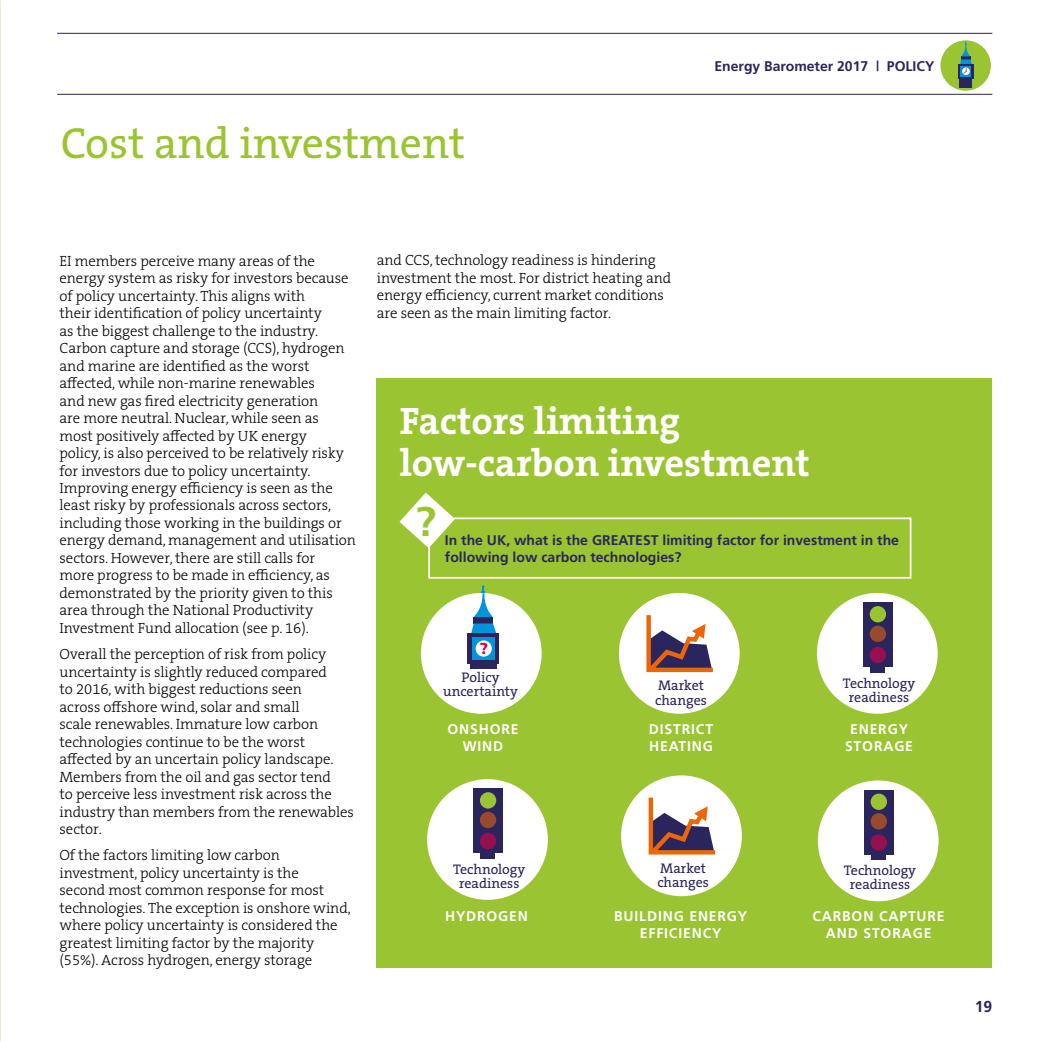
<style>
.page{position:relative;width:1042px;height:1042px;background:#fff}
.page>*{position:absolute;margin:0;border:0;box-sizing:border-box;transform-origin:0 0}
.t1{font:43.75px "The Serif B W5 Plain";color:#9ac431}
.t2{font:700 41.48px "Frutiger";color:#9ac431}
.t3{font:700 38.5px/42px "The Serif B W7";color:#fff}
.t4{font:700 15.75px "Frutiger";color:#2b255d}
.t5{font:300 14.88px/17.5px "The Serif B W3";letter-spacing:-.005em;color:#000}
.t6{font:700 14px/17px "Frutiger";color:#2b255d}
.t7{font:14px/14px "The Serif B W5 Plain";color:#2b255d;text-align:center}
.t8{font:700 14px/17px "Frutiger";letter-spacing:.06em;color:#fff;text-align:center}
</style>
<div class="page">
<div style="left:940px;top:40px;width:51px;height:51px;background:#9ac431;border-radius:50%"></div>
<div style="left:958px;top:64px;width:15px;height:14px;background:#2b255d"></div>
<div style="left:959px;top:78px;width:13px;height:10px;background:#2b255d"></div>
<svg style="left:960px;top:66px;width:11px;height:11px"></svg>
<svg style="left:960px;top:41px;width:12px;height:33px"></svg>
<hr style="left:57px;top:33px;width:935px;height:1px;background:#2b255d">
<hr style="left:57px;top:94px;width:935px;height:1px;background:#2b255d">
<div style="left:376px;top:378px;width:615px;height:589px;background:#9ac431"></div>
<div style="left:428px;top:517px;width:483px;height:62px;border:2px solid #fff"></div>
<svg style="left:399px;top:492px;width:56px;height:56px"></svg>
<div style="left:619px;top:593px;width:121px;height:121px;background:#fff;border-radius:50%"></div>
<svg style="left:646px;top:615px;width:67px;height:58px"></svg>
<div style="left:621px;top:775px;width:121px;height:121px;background:#fff;border-radius:50%"></div>
<svg style="left:648px;top:797px;width:68px;height:58px"></svg>
<div style="left:421px;top:593px;width:121px;height:121px;background:#fff;border-radius:50%"></div>
<div style="left:817px;top:593px;width:120px;height:121px;background:#fff;border-radius:50%"></div>
<div style="left:863px;top:602px;width:29px;height:65px;background:#2b255d"></div>
<div style="left:870px;top:667px;width:15px;height:6px;background:#2b255d"></div>
<div style="left:870px;top:606px;width:16px;height:16px;background:#9ac431;border-radius:50%"></div>
<div style="left:870px;top:626px;width:16px;height:16px;background:#9a4a2c;border-radius:50%"></div>
<div style="left:870px;top:647px;width:16px;height:16px;background:#960f4f;border-radius:50%"></div>
<div style="left:818px;top:780px;width:120px;height:121px;background:#fff;border-radius:50%"></div>
<div style="left:864px;top:790px;width:29px;height:64px;background:#2b255d"></div>
<div style="left:871px;top:854px;width:15px;height:6px;background:#2b255d"></div>
<div style="left:870px;top:793px;width:17px;height:17px;background:#9ac431;border-radius:50%"></div>
<svg style="left:870px;top:813px;width:17px;height:16px"></svg>
<svg style="left:870px;top:834px;width:17px;height:16px"></svg>
<div style="left:427px;top:779px;width:121px;height:121px;background:#fff;border-radius:50%"></div>
<div style="left:473px;top:788px;width:29px;height:65px;background:#2b255d"></div>
<div style="left:480px;top:853px;width:15px;height:6px;background:#2b255d"></div>
<div style="left:480px;top:792px;width:16px;height:16px;background:#9ac431;border-radius:50%"></div>
<svg style="left:480px;top:812px;width:16px;height:16px"></svg>
<div style="left:480px;top:833px;width:16px;height:16px;background:#960f4f;border-radius:50%"></div>
<div style="left:474px;top:617px;width:19px;height:6px;background:#2b255d"></div>
<svg style="left:471px;top:623px;width:25px;height:10px"></svg>
<svg style="left:474px;top:585px;width:19px;height:32px"></svg>
<div style="left:467px;top:633px;width:32px;height:31px;background:#2b255d"></div>
<hr style="left:470px;top:664px;width:27px;height:4px;background:#2b255d">
<div style="left:472px;top:638px;width:22px;height:22px;background:#0095db"></div>
<svg style="left:475px;top:640px;width:17px;height:16px"></svg>
<svg style="left:480px;top:643px;width:7px;height:11px"></svg>
<h1 class="t1" style="left:61px;top:115px;width:406px">Cost and investment</h1>
<p class="t6" style="left:714px;top:58px;width:221px">Energy Barometer 2017 | POLICY</p>
<p class="t5" style="left:60px;top:252px;width:298px">EI members perceive many areas of the energy system as risky for investors because of policy uncertainty. This aligns with<br>their identification of policy uncertainty<br>as the biggest challenge to the industry.<br>Carbon capture and storage (CCS), hydrogen and marine are identified as the worst affected, while non-marine renewables<br>and new gas fired electricity generation<br>are more neutral. Nuclear, while seen as most positively affected by UK energy<br>policy, is also perceived to be relatively risky for investors due to policy uncertainty.<br>Improving energy efficiency is seen as the least risky by professionals across sectors, including those working in the buildings or energy demand, management and utilisation sectors. However, there are still calls for<br>more progress to be made in efficiency, as demonstrated by the priority given to this area through the National Productivity Investment Fund allocation (see p. 16).</p>
<p class="t5" style="left:60px;top:645px;width:296px">Overall the perception of risk from policy uncertainty is slightly reduced compared<br>to 2016, with biggest reductions seen<br>across offshore wind, solar and small<br>scale renewables. Immature low carbon technologies continue to be the worst affected by an uncertain policy landscape.<br>Members from the oil and gas sector tend<br>to perceive less investment risk across the industry than members from the renewables sector.</p>
<p class="t5" style="left:60px;top:847px;width:293px">Of the factors limiting low carbon investment, policy uncertainty is the<br>second most common response for most technologies. The exception is onshore wind, where policy uncertainty is considered the greatest limiting factor by the majority (55%). Across hydrogen, energy storage</p>
<p class="t5" style="left:377px;top:252px;width:296px">and CCS, technology readiness is hindering investment the most. For district heating and energy efficiency, current market conditions are seen as the main limiting factor.</p>
<h3 class="t3" style="left:400px;top:400px;width:411px">Factors limiting low-carbon investment</h3>
<h2 class="t2" style="left:415px;top:497px;width:22px">?</h2>
<p class="t6" style="left:445px;top:531px;width:456px">In the UK, what is the GREATEST limiting factor for investment in the following low carbon technologies?</p>
<p class="t7" style="left:443px;top:671px;width:76px">Policy uncertainty</p>
<p class="t8" style="left:447px;top:721px;width:73px">ONSHORE<br>WIND</p>
<p class="t7" style="left:655px;top:679px;width:53px;text-align:left">Market changes</p>
<p class="t8" style="left:649px;top:721px;width:66px;text-align:left">DISTRICT<br>HEATING</p>
<p class="t7" style="left:843px;top:676px;width:74px">Technology readiness</p>
<p class="t8" style="left:845px;top:721px;width:70px">ENERGY<br>STORAGE</p>
<p class="t7" style="left:453px;top:862px;width:74px">Technology readiness</p>
<p class="t7" style="left:657px;top:861px;width:53px;text-align:left">Market changes</p>
<p class="t7" style="left:844px;top:863px;width:74px">Technology readiness</p>
<p class="t8" style="left:445px;top:907px;width:84px">HYDROGEN</p>
<p class="t8" style="left:614px;top:907px;width:135px">BUILDING ENERGY<br>EFFICIENCY</p>
<p class="t8" style="left:812px;top:907px;width:134px">CARBON CAPTURE<br>AND STORAGE</p>
<p class="t4" style="left:975px;top:997px;width:19px">19</p>
</div>
